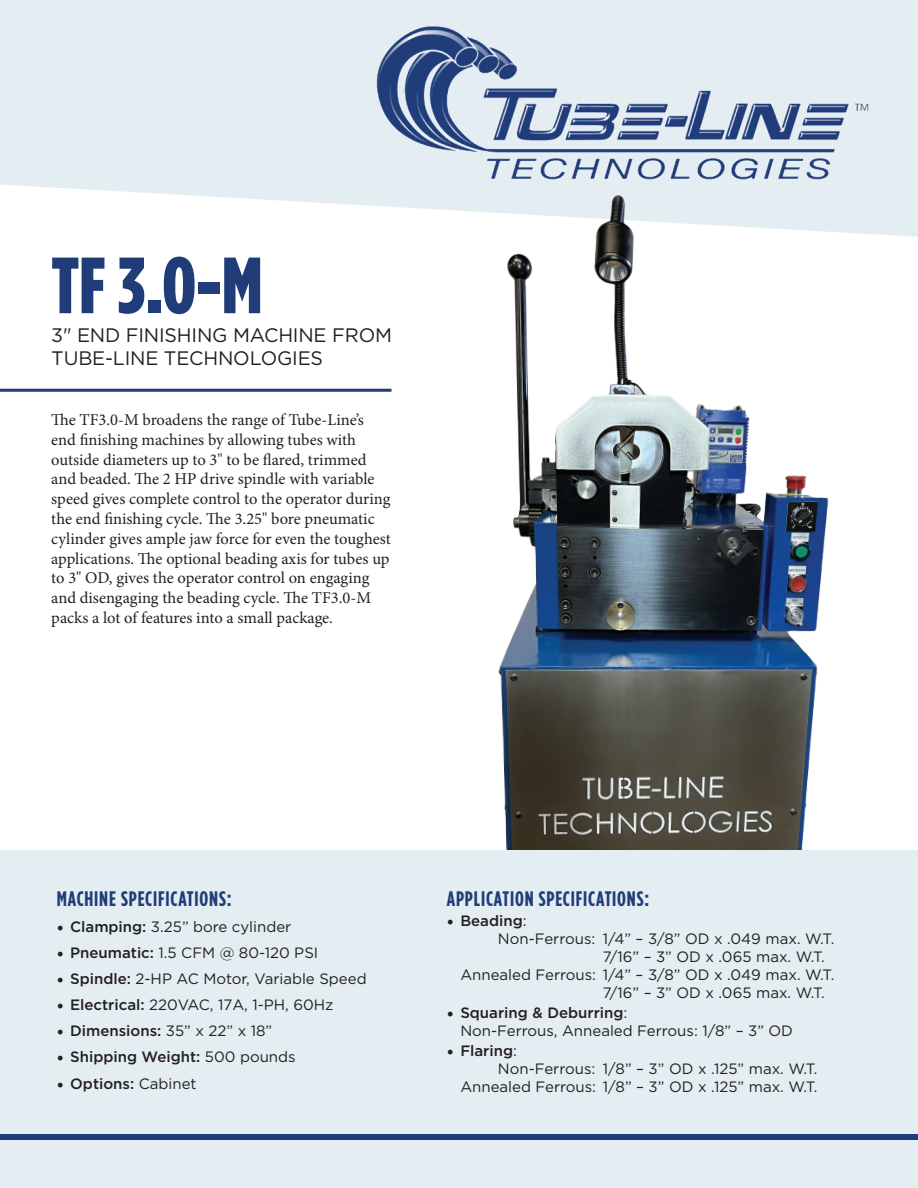
<style>
.page{position:relative;width:918px;height:1188px;background:#fff}
.page>*{position:absolute;margin:0;border:0;box-sizing:border-box;transform-origin:0 0}
.t1{font:900 79.5px "Gotham Condensed";color:#203d79}
.t2{font:700 21px "Gotham Condensed";letter-spacing:.04em;color:#203d79}
.t3{font:19.5px/22.5px "Gotham";letter-spacing:-.01em;color:#231f20}
.t4{font:16.5px/19.8px "Minion Pro";color:#231f20}
.t5{font:15px/18px "Gotham";color:#231f20}
.t6{font:500 15px "Gotham";color:#231f20}
.s1{font-family:"Minion Pro";font-weight:500;font-size:18px}
.s2{font-weight:500}
.s3{font-family:"Minion Pro";font-size:18px}
.s4{font-weight:400}
</style>
<div class="page">
<svg style="left:0;top:0;width:918px;height:237px;fill:#e4edf2"></svg>
<img style="left:405px;top:195px;width:466px;height:655px">
<div style="left:0;top:850px;width:918px;height:338px;background:#e4edf2"></div>
<img style="left:366px;top:19px;width:512px;height:176px">
<hr style="left:0;top:389px;width:392px;height:3px;background:#203d79">
<div style="left:0;top:1134px;width:918px;height:6px;background:#203d79"></div>
<h1 class="t1" style="left:51px;top:242px;width:213px">TF 3.0-M</h1>
<p class="t3" style="left:51px;top:324px;width:342px">3" END FINISHING MACHINE FROM<br>TUBE-LINE TECHNOLOGIES</p>
<p class="t4" style="left:51px;top:410px;width:341px">The TF3.0-M broadens the range of Tube-Line’s end finishing machines by allowing tubes with outside diameters up to 3" to be flared, trimmed and beaded. The 2 HP drive spindle with variable speed gives complete control to the operator during the end finishing cycle. The 3.25" bore pneumatic cylinder gives ample jaw force for even the toughest applications. The optional beading axis for tubes up to 3" OD, gives the operator control on engaging and disengaging the beading cycle. The TF3.0-M packs a lot of features into a small package.</p>
<p class="t2" style="left:57px;top:887px;width:176px">MACHINE SPECIFICATIONS:</p>
<p class="t5" style="left:57px;top:917px;width:236px"><span class="s1">•</span> <span class="s2">Clamping:</span> 3.25” bore cylinder</p>
<p class="t5" style="left:57px;top:943px;width:263px"><span class="s1">•</span> <span class="s2">Pneumatic:</span> 1.5 CFM @ 80-120 PSI</p>
<p class="t5" style="left:57px;top:970px;width:311px"><span class="s1">•</span> <span class="s2">Spindle:</span> 2-HP AC Motor, Variable Speed</p>
<p class="t5" style="left:57px;top:996px;width:278px"><span class="s1">•</span> <span class="s2">Electrical:</span> 220VAC, 17A, 1-PH, 60Hz</p>
<p class="t6" style="left:57px;top:1022px;width:217px"><span class="s3">•</span> Dimensions: <span class="s4">35” x 22” x 18”</span></p>
<p class="t6" style="left:57px;top:1049px;width:240px"><span class="s3">•</span> Shipping Weight: <span class="s4">500 pounds</span></p>
<p class="t6" style="left:57px;top:1075px;width:141px"><span class="s3">•</span> Options: <span class="s4">Cabinet</span></p>
<p class="t2" style="left:447px;top:887px;width:204px">APPLICATION SPECIFICATIONS:</p>
<p class="t6" style="left:447px;top:912px;width:81px"><span class="s3">•</span> Beading<span class="s4">:</span></p>
<p class="t5" style="left:498px;top:929px;width:338px">Non-Ferrous: 1/4” – 3/8” OD x .049 max. W.T.</p>
<p class="t5" style="left:603px;top:947px;width:224px">7/16” – 3” OD x .065 max. W.T.</p>
<p class="t5" style="left:460px;top:965px;width:376px">Annealed Ferrous: 1/4” – 3/8” OD x .049 max. W.T.</p>
<p class="t5" style="left:603px;top:983px;width:224px">7/16” – 3” OD x .065 max. W.T.</p>
<p class="t5" style="left:460px;top:1004px;width:334px;text-indent:-14px"><span class="s1">•</span> <span class="s2">Squaring &amp; Deburring</span>:<br>Non-Ferrous, Annealed Ferrous: 1/8” – 3” OD</p>
<p class="t6" style="left:447px;top:1042px;width:72px"><span class="s3">•</span> Flaring<span class="s4">:</span></p>
<p class="t5" style="left:498px;top:1060px;width:321px">Non-Ferrous: 1/8” – 3” OD x .125” max. W.T.</p>
<p class="t5" style="left:460px;top:1078px;width:359px">Annealed Ferrous: 1/8” – 3” OD x .125” max. W.T.</p>
</div>
